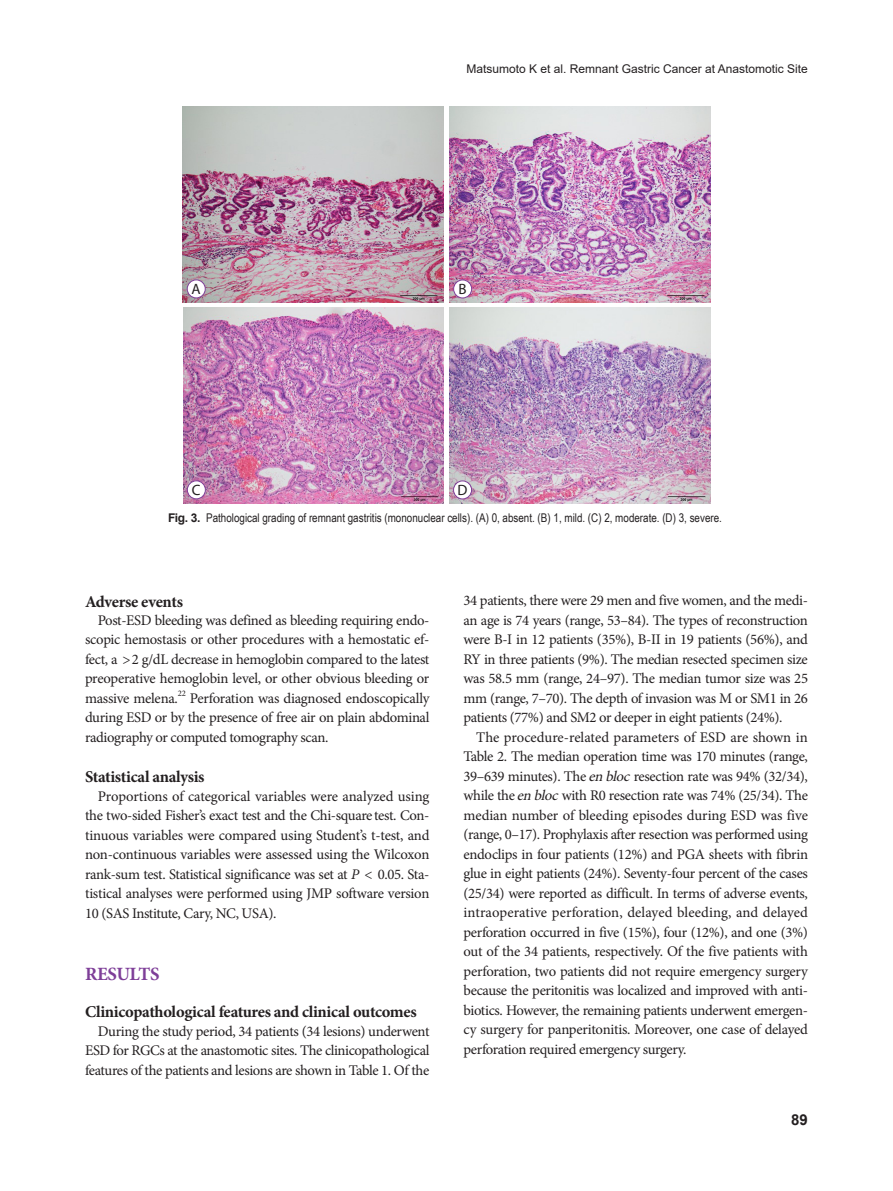
<style>
.page{position:relative;width:893px;height:1191px;background:#fff}
.page>*{position:absolute;margin:0;border:0;box-sizing:border-box;transform-origin:0 0}
.대제목{font:700 18.75px "Minion Pro";letter-spacing:-.02em;color:#7e3e98}
.중제목{font:700 16.5px "Minion Pro";letter-spacing:-.02em;color:#231f20}
.그림_ABC{font:15px "Myriad Pro";color:#231f20}
.t1{font:700 15px "Arial";color:#231f20}
.본문{font:14.7px/19.5px "Minion Pro";letter-spacing:-.025em;color:#231f20;text-align:justify}
.그림제목{font:12px "Arial Narrow";color:#231f20}
.t2{font:12px "Arial";color:#231f20}
.본문-2{font:8.55px "Minion Pro";color:#231f20}
.s1{font-family:"Arial";font-weight:700}
.s2{font-style:italic}
</style>
<div class="page">
<img style="left:449px;top:106px;width:261px;height:196px">
<img style="left:449px;top:307px;width:261px;height:196px">
<img style="left:183px;top:307px;width:261px;height:196px">
<img style="left:183px;top:106px;width:261px;height:196px">
<div style="left:187px;top:280px;width:18px;height:18px;background:#fff;border-radius:50%"></div>
<div style="left:187px;top:280px;width:18px;height:18px;border:1px solid #7e3e98;border-radius:50%"></div>
<div style="left:454px;top:280px;width:18px;height:18px;background:#fff;border-radius:50%"></div>
<div style="left:453px;top:280px;width:19px;height:18px;border:1px solid #7e3e98;border-radius:50%"></div>
<div style="left:187px;top:481px;width:18px;height:18px;background:#fff;border-radius:50%"></div>
<div style="left:187px;top:480px;width:19px;height:19px;border:1px solid #7e3e98;border-radius:50%"></div>
<div style="left:454px;top:481px;width:18px;height:18px;background:#fff;border-radius:50%"></div>
<div style="left:453px;top:481px;width:19px;height:18px;border:1px solid #7e3e98;border-radius:50%"></div>
<p class="t2" style="left:466px;top:60px;width:343px">Matsumoto K et al. Remnant Gastric Cancer at Anastomotic Site</p>
<p class="그림_ABC" style="left:191px;top:280px;width:11px">A</p>
<p class="그림_ABC" style="left:458px;top:280px;width:10px">B</p>
<p class="그림_ABC" style="left:192px;top:480px;width:10px">C</p>
<p class="그림_ABC" style="left:457px;top:481px;width:11px">D</p>
<p class="그림제목" style="left:168px;top:508px;width:555px"><span class="s1">Fig. 3.</span> Pathological grading of remnant gastritis (mononuclear cells). (A) 0, absent. (B) 1, mild. (C) 2, moderate. (D) 3, severe.</p>
<p class="중제목" style="left:85px;top:589px;width:99px">Adverse events</p>
<p class="본문" style="left:85px;top:610px;width:346px;text-indent:13px">Post-ESD bleeding was defined as bleeding requiring endo&shy;scopic hemostasis or other procedures with a hemostatic ef&shy;fect, a &gt;2 g/dL decrease in hemoglobin compared to the latest preoperative hemoglobin level, or other obvious bleeding or massive melena.</p>
<p class="본문-2" style="left:178px;top:687px;width:10px">22</p>
<p class="본문" style="left:85px;top:688px;width:346px;text-indent:105px">Perforation was diagnosed endoscopically during ESD or by the presence of free air on plain abdominal radiography or computed tomography scan.</p>
<p class="중제목" style="left:85px;top:765px;width:121px">Statistical analysis</p>
<p class="본문" style="left:85px;top:786px;width:346px;text-indent:13px">Proportions of categorical variables were analyzed using the two-sided Fisher’s exact test and the Chi-square test. Con&shy;tinuous variables were compared using Student’s t-test, and non-continuous variables were assessed using the Wilcoxon rank-sum test. Statistical significance was set at <span class="s2">P</span> &lt; 0.05. Sta&shy;tistical analyses were performed using JMP software version 10 (SAS Institute, Cary, NC, USA).</p>
<p class="대제목" style="left:85px;top:960px;width:76px">RESULTS</p>
<p class="중제목" style="left:85px;top:1000px;width:333px">Clinicopathological features and clinical outcomes</p>
<p class="본문" style="left:85px;top:1021px;width:346px;text-indent:13px">During the study period, 34 patients (34 lesions) underwent ESD for RGCs at the anastomotic sites. The clinicopathological features of the patients and lesions are shown in Table 1. Of the</p>
<p class="본문" style="left:463px;top:590px;width:346px">34 patients, there were 29 men and five women, and the medi&shy;an age is 74 years (range, 53–84). The types of reconstruction were B-I in 12 patients (35%), B-II in 19 patients (56%), and RY in three patients (9%). The median resected specimen size was 58.5 mm (range, 24–97). The median tumor size was 25 mm (range, 7–70). The depth of invasion was M or SM1 in 26 patients (77%) and SM2 or deeper in eight patients (24%).</p>
<p class="본문" style="left:463px;top:727px;width:346px;text-indent:13px">The procedure-related parameters of ESD are shown in Table 2. The median operation time was 170 minutes (range, 39–639 minutes). The <span class="s2">enbloc</span> resection rate was 94% (32/34), while the <span class="s2">enbloc</span> with R0 resection rate was 74% (25/34). The median number of bleeding episodes during ESD was five (range, 0–17). Prophylaxis after resection was performed using endoclips in four patients (12%) and PGA sheets with fibrin glue in eight patients (24%). Seventy-four percent of the cases (25/34) were reported as difficult. In terms of adverse events, intraoperative perforation, delayed bleeding, and delayed perforation occurred in five (15%), four (12%), and one (3%) out of the 34 patients, respectively. Of the five patients with perforation, two patients did not require emergency surgery because the peritonitis was localized and improved with anti&shy;biotics. However, the remaining patients underwent emergen&shy;cy surgery for panperitonitis. Moreover, one case of delayed perforation required emergency surgery.</p>
<p class="t1" style="left:791px;top:1109px;width:18px">89</p>
</div>
